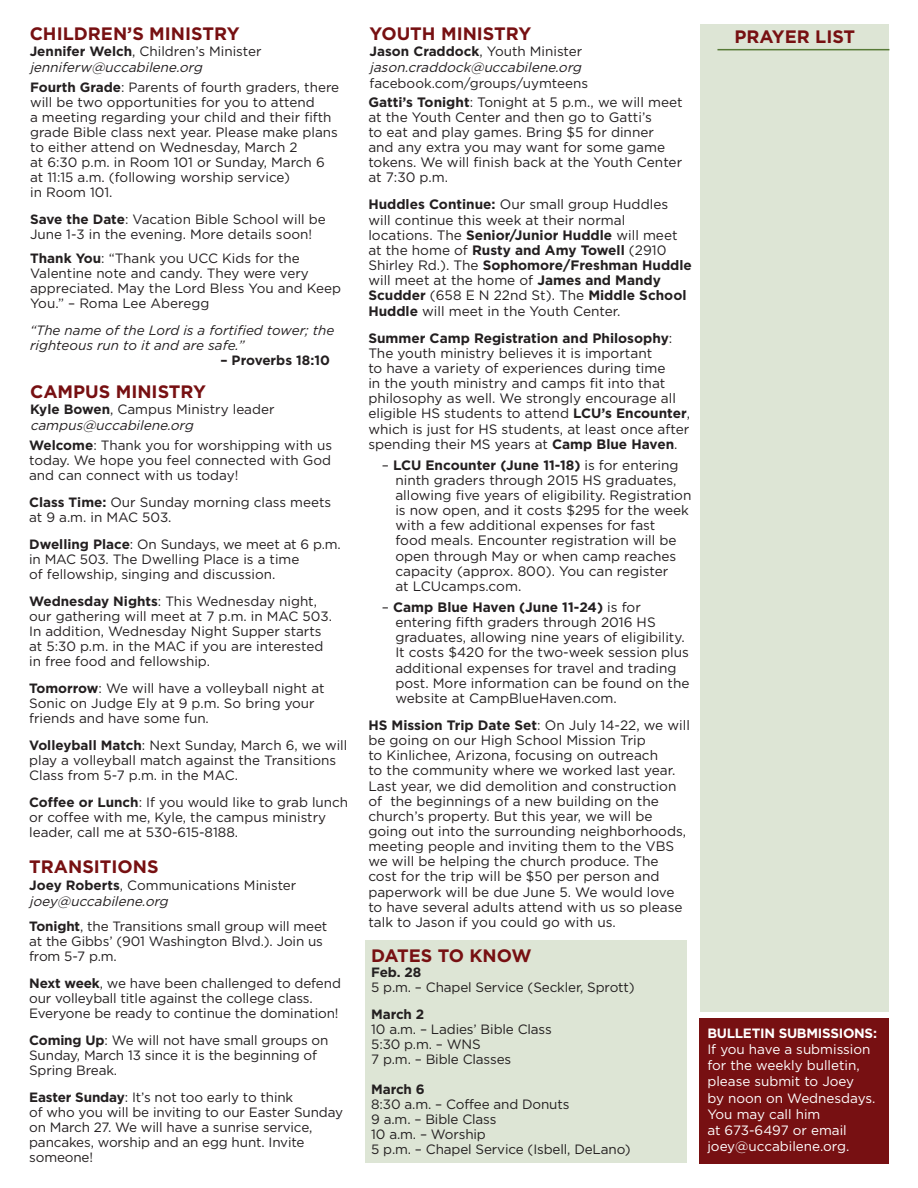
<style>
.page{position:relative;width:918px;height:1188px;background:#fff}
.page>*{position:absolute;margin:0;border:0;box-sizing:border-box;transform-origin:0 0}
.t1{font:700 18px "Gotham";color:#771012}
.t2{font:13.65px/15.1px "Gotham";color:#231f20}
.t3{font:13.5px/15px "Gotham";color:#231f20}
.t4{font:13.5px/16.2px "Gotham";color:#fff}
.t5{font:italic 13.5px/16.2px "Gotham";color:#231f20}
.t6{font:italic 13.5px/15px "Gotham";color:#231f20}
.t7{font:700 13.5px "Gotham";letter-spacing:-.01em;color:#231f20}
.t8{font:700 13.5px "Gotham";letter-spacing:-.02em;color:#fff}
.s1{font-weight:700;font-style:normal}
.s2{font-style:normal}
.s3{font-weight:700}
.s4{font-style:italic}
</style>
<div class="page">
<div style="left:365px;top:941px;width:322px;height:222px;background:#dde5d5"></div>
<div style="left:700px;top:1018px;width:189px;height:145px;background:#771012"></div>
<div style="left:700px;top:25px;width:189px;height:987px;background:#dde5d5"></div>
<hr style="left:717px;top:49px;width:172px;height:1px;background:#577a37">
<h1 class="t1" style="left:30px;top:23px;width:211px">CHILDREN’S MINISTRY</h1>
<p class="t5" style="left:30px;top:43px;width:233px"><span class="s1">Jennifer Welch</span><span class="s2">, Children’s Minister </span>jenniferw@uccabilene.org</p>
<p class="t3" style="left:30px;top:79px;width:311px"><span class="s3">Fourth Grade</span>: Parents of fourth graders, there will be two opportunities for you to attend<br>a meeting regarding your child and their fifth grade Bible class next year. Please make plans to either attend on Wednesday, March 2<br>at 6:30 p.m. in Room 101 or Sunday, March 6 at 11:15 a.m. (following worship service)<br>in Room 101.</p>
<p class="t3" style="left:30px;top:211px;width:297px"><span class="s3">Save the Date</span>: Vacation Bible School will be<br>June 1-3 in the evening. More details soon!</p>
<p class="t3" style="left:30px;top:250px;width:313px"><span class="s3">Thank You</span>: “Thank you UCC Kids for the Valentine note and candy. They were very appreciated. May the Lord Bless You and Keep You.” – Roma Lee Aberegg</p>
<p class="t6" style="left:30px;top:322px;width:306px">“The name of the Lord is a fortified tower; the righteous run to it and are safe.”</p>
<p class="t7" style="left:220px;top:352px;width:111px">– Proverbs 18:10</p>
<h1 class="t1" style="left:30px;top:381px;width:177px">CAMPUS MINISTRY</h1>
<p class="t3" style="left:30px;top:401px;width:246px;line-height:16.2px"><span class="s3">Kyle Bowen</span>, Campus Ministry leader <span class="s4">campus@uccabilene.org</span></p>
<p class="t3" style="left:29px;top:438px;width:305px;text-align:justify"><span class="s3">Welcome</span>: Thank you for worshipping with us today. We hope you feel connected with God and can connect with us today!</p>
<p class="t3" style="left:29px;top:495px;width:304px"><span class="s3">Class Time:</span> Our Sunday morning class meets at 9 a.m. in MAC 503.</p>
<p class="t3" style="left:29px;top:537px;width:313px"><span class="s3">Dwelling Place</span>: On Sundays, we meet at 6 p.m. in MAC 503. The Dwelling Place is a time<br>of fellowship, singing and discussion.</p>
<p class="t3" style="left:29px;top:594px;width:304px"><span class="s3">Wednesday Nights</span>: This Wednesday night, our gathering will meet at 7 p.m. in MAC 503.<br>In addition, Wednesday Night Supper starts at 5:30 p.m. in the MAC if you are interested in free food and fellowship.</p>
<p class="t3" style="left:29px;top:681px;width:297px"><span class="s3">Tomorrow</span>: We will have a volleyball night at<br>Sonic on Judge Ely at 9 p.m. So bring your friends and have some fun.</p>
<p class="t3" style="left:29px;top:738px;width:320px"><span class="s3">Volleyball Match</span>: Next Sunday, March 6, we will play a volleyball match against the Transitions<br>Class from 5-7 p.m. in the MAC.</p>
<p class="t3" style="left:29px;top:795px;width:321px"><span class="s3">Coffee or Lunch</span>: If you would like to grab lunch or coffee with me, Kyle, the campus ministry leader, call me at 530-615-8188.</p>
<h1 class="t1" style="left:29px;top:857px;width:131px">TRANSITIONS</h1>
<p class="t3" style="left:29px;top:876px;width:269px;line-height:16.2px"><span class="s3">Joey Roberts</span>, Communications Minister <span class="s4">joey@uccabilene.org</span></p>
<p class="t3" style="left:29px;top:918px;width:300px"><span class="s3">Tonight</span>, the Transitions small group will meet at the Gibbs’ (901 Washington Blvd.). Join us from 5-7 p.m.</p>
<p class="t3" style="left:29px;top:975px;width:313px"><span class="s3">Next week</span>, we have been challenged to defend our volleyball title against the college class.<br>Everyone be ready to continue the domination!</p>
<p class="t3" style="left:29px;top:1032px;width:301px"><span class="s3">Coming Up</span>: We will not have small groups on<br>Sunday, March 13 since it is the beginning of<br>Spring Break.</p>
<p class="t3" style="left:29px;top:1089px;width:316px"><span class="s3">Easter Sunday</span>: It’s not too early to think<br>of who you will be inviting to our Easter Sunday on March 27. We will have a sunrise service, pancakes, worship and an egg hunt. Invite someone!</p>
<h1 class="t1" style="left:370px;top:23px;width:163px">YOUTH MINISTRY</h1>
<p class="t5" style="left:370px;top:43px;width:216px"><span class="s1">Jason Craddock</span><span class="s2">, Youth Minister </span>jason.craddock@uccabilene.org</p>
<p class="t3" style="left:370px;top:76px;width:220px">facebook.com/groups/uymteens</p>
<p class="t2" style="left:368px;top:94px;width:316px"><span class="s3">Gatti’s Tonight</span>: Tonight at 5 p.m., we will meet at the Youth Center and then go to Gatti’s<br>to eat and play games. Bring $5 for dinner<br>and any extra you may want for some game tokens. We will finish back at the Youth Center at 7:30 p.m.</p>
<p class="t2" style="left:368px;top:197px;width:325px"><span class="s3">Huddles Continue:</span> Our small group Huddles will continue this week at their normal locations. The <span class="s3">Senior/Junior Huddle</span> will meet at the home of <span class="s3">Rusty and Amy Towell</span> (2910<br>Shirley Rd.). The <span class="s3">Sophomore/Freshman Huddle </span>will meet at the home of <span class="s3">James and Mandy Scudder</span> (658 E N 22nd St). The <span class="s3">Middle School Huddle</span> will meet in the Youth Center.</p>
<p class="t2" style="left:368px;top:330px;width:323px"><span class="s3">Summer Camp Registration and Philosophy</span>:<br>The youth ministry believes it is important<br>to have a variety of experiences during time<br>in the youth ministry and camps fit into that philosophy as well. We strongly encourage all eligible HS students to attend <span class="s3">LCU’s Encounter</span>, which is just for HS students, at least once after spending their MS years at <span class="s3">Camp Blue Haven</span>.</p>
<p class="t2" style="left:395px;top:457px;width:298px;text-indent:-13px">– <span class="s3">LCU Encounter (June 11-18)</span> is for entering ninth graders through 2015 HS graduates, allowing five years of eligibility. Registration is now open, and it costs $295 for the week with a few additional expenses for fast<br>food meals. Encounter registration will be open through May or when camp reaches capacity (approx. 800). You can register<br>at LCUcamps.com.</p>
<p class="t2" style="left:395px;top:599px;width:296px;text-indent:-13px">– <span class="s3">Camp Blue Haven (June 11-24)</span> is for entering fifth graders through 2016 HS graduates, allowing nine years of eligibility.<br>It costs $420 for the two-week session plus additional expenses for travel and trading post. More information can be found on the website at CampBlueHaven.com.</p>
<p class="t2" style="left:368px;top:717px;width:323px"><span class="s3">HS Mission Trip Date Set</span>: On July 14-22, we will be going on our High School Mission Trip<br>to Kinlichee, Arizona, focusing on outreach<br>to the community where we worked last year.<br>Last year, we did demolition and construction of the beginnings of a new building on the church’s property. But this year, we will be going out into the surrounding neighborhoods, meeting people and inviting them to the VBS we will be helping the church produce. The cost for the trip will be $50 per person and paperwork will be due June 5. We would love to have several adults attend with us so please talk to Jason if you could go with us.</p>
<h1 class="t1" style="left:371px;top:946px;width:162px">DATES TO KNOW</h1>
<p class="t7" style="left:371px;top:965px;width:51px">Feb. 28</p>
<p class="t3" style="left:371px;top:980px;width:265px">5 p.m. – Chapel Service (Seckler, Sprott)</p>
<p class="t7" style="left:371px;top:1007px;width:54px">March 2</p>
<p class="t3" style="left:371px;top:1022px;width:182px">10 a.m. – Ladies’ Bible Class<br>5:30 p.m. – WNS<br>7 p.m. – Bible Classes</p>
<p class="t7" style="left:371px;top:1082px;width:55px">March 6</p>
<p class="t3" style="left:371px;top:1097px;width:261px">8:30 a.m. – Coffee and Donuts<br>9 a.m. – Bible Class<br>10 a.m. – Worship<br>5 p.m. – Chapel Service (Isbell, DeLano)</p>
<h1 class="t1" style="left:735px;top:26px;width:122px">PRAYER LIST</h1>
<p class="t8" style="left:707px;top:1025px;width:171px">BULLETIN SUBMISSIONS:</p>
<p class="t4" style="left:707px;top:1041px;width:170px">If you have a submission for the weekly bulletin, please submit to Joey<br>by noon on Wednesdays.<br>You may call him<br>at 673-6497 or email joey@uccabilene.org.</p>
</div>
